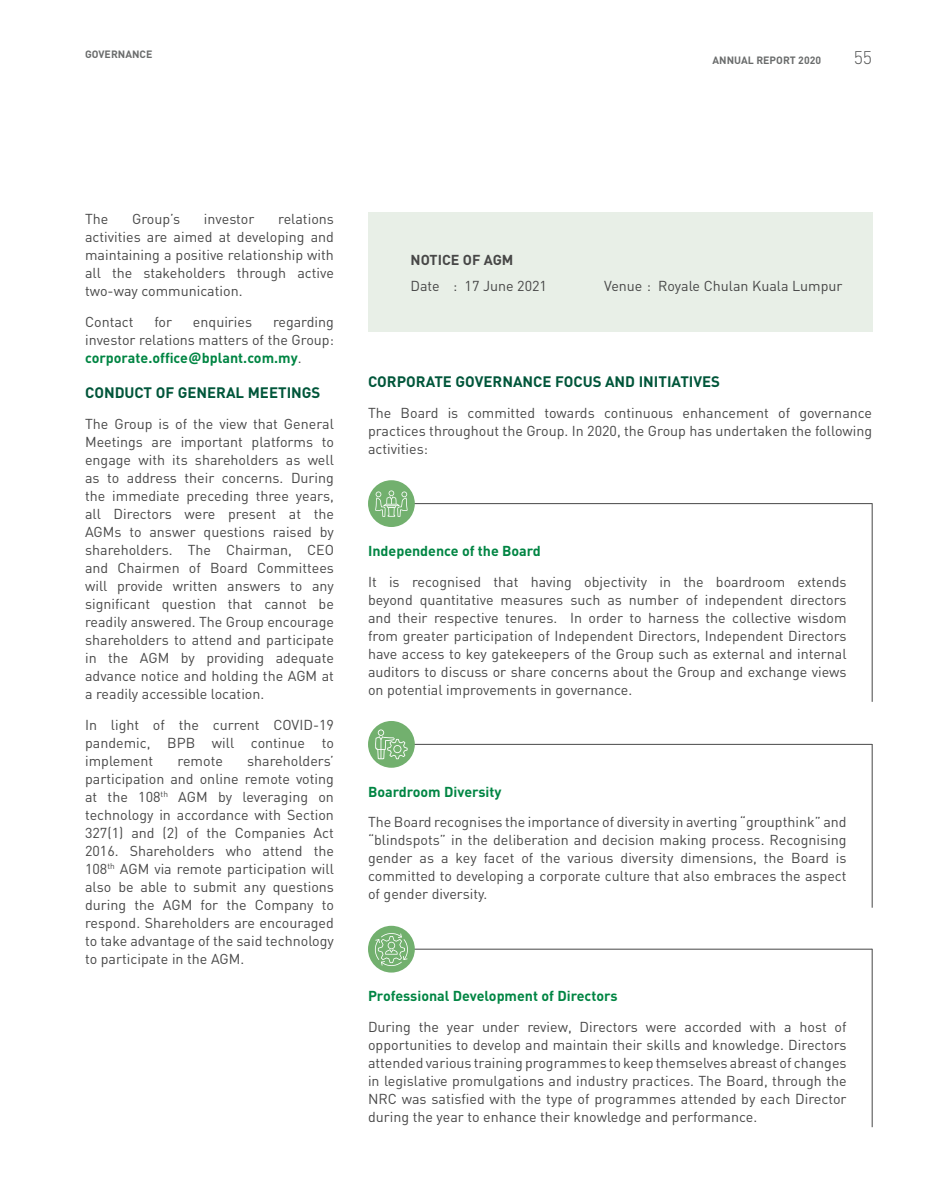
<style>
.page{position:relative;width:936px;height:1191px;background:#fff}
.page>*{position:absolute;margin:0;border:0;box-sizing:border-box;transform-origin:0 0}
.t1{font:300 18px "DIN";color:#535454}
.t2{font:700 15px "DIN";color:#00563a}
.t3{font:14.25px/18px "DIN";color:#474747;text-align:justify}
.t4{font:700 14.25px "DIN";color:#008543}
.t5{font:700 14.25px "DIN";color:#474747}
.t6{font:700 10.5px "DIN";color:#6a6c6c}
.s1{font-weight:700;color:#008543}
.s2{font-family:"The Sans B7";font-weight:700;color:#008543}
</style>
<div class="page">
<div style="left:368px;top:213px;width:255px;height:119px;background:#e8efe7"></div>
<div style="left:587px;top:213px;width:285px;height:119px;background:#e8efe7"></div>
<hr style="left:393px;top:503px;width:479px;height:1px;background:#474747">
<hr style="left:393px;top:744px;width:479px;height:1px;background:#474747">
<hr style="left:393px;top:948px;width:479px;height:1px;background:#474747">
<div style="left:368px;top:480px;width:47px;height:47px;background:#72b06e;border-radius:50%"></div>
<div style="left:368px;top:721px;width:47px;height:46px;background:#72b06e;border-radius:50%"></div>
<div style="left:368px;top:925px;width:47px;height:47px;background:#72b06e;border-radius:50%"></div>
<hr style="left:871px;top:503px;width:1px;height:199px;background:#474747">
<hr style="left:871px;top:744px;width:1px;height:163px;background:#474747">
<hr style="left:871px;top:948px;width:1px;height:179px;background:#474747">
<svg style="left:375px;top:490px;width:32px;height:27px"></svg>
<svg style="left:375px;top:729px;width:32px;height:30px"></svg>
<svg style="left:375px;top:933px;width:33px;height:33px"></svg>
<p class="t6" style="left:85px;top:48px;width:69px">GOVERNANCE</p>
<p class="t6" style="left:712px;top:53px;width:110px">ANNUAL REPORT 2020</p>
<p class="t1" style="left:853px;top:46px;width:20px">55</p>
<p class="t3" style="left:85px;top:210px;width:25px">The</p>
<p class="t3" style="left:132px;top:210px;width:50px">Group’s</p>
<p class="t3" style="left:204px;top:210px;width:52px">investor</p>
<p class="t3" style="left:85px;top:210px;width:250px;text-indent:193px">relations activities are aimed at developing and maintaining a positive relationship with all the stakeholders through active two-way communication.</p>
<p class="t3" style="left:85px;top:313px;width:50px">Contact</p>
<p class="t3" style="left:154px;top:313px;width:19px">for</p>
<p class="t3" style="left:193px;top:313px;width:61px">enquiries</p>
<p class="t3" style="left:85px;top:313px;width:250px;text-indent:188px">regarding investor relations matters of the Group: <span class="s1">corporate.office</span><span class="s2">@</span><span class="s1">bplant.com.my</span>.</p>
<p class="t2" style="left:85px;top:383px;width:237px">CONDUCT OF GENERAL MEETI NGS</p>
<p class="t3" style="left:85px;top:414px;width:250px">The Group is of the view that General Meetings are important platforms to engage with its shareholders as well as to address their concerns. During the immediate preceding three years, all Directors were present at the AGMs to answer questions raised by shareholders. The Chairman, CEO and Chairmen of Board Committees will provide written answers to any significant question that cannot be readily answered. The Group encourage shareholders to attend and participate in the AGM by providing adequate advance notice and holding the AGM at a readily accessible location.</p>
<p class="t3" style="left:85px;top:715px;width:250px">In light of the current COVID-19 pandemic, BPB will continue to implement</p>
<p class="t3" style="left:85px;top:751px;width:250px;text-indent:162px">shareholders’ participation and online remote voting at the 108<sup>th</sup> AGM by leveraging on technology in accordance with Section 327(1) and (2) of the Companies Act 2016. Shareholders who attend the 108<sup>th</sup> AGM via remote participation will also be able to submit any questions during the AGM for the Company to respond. Shareholders are encouraged to take advantage of the said technology to participate in the AGM.</p>
<p class="t3" style="left:177px;top:751px;width:47px">remote</p>
<p class="t5" style="left:410px;top:250px;width:104px">NOTICE OF AGM</p>
<p class="t3" style="left:410px;top:277px;width:138px">Date : 17 June 2021</p>
<p class="t3" style="left:604px;top:277px;width:240px">Venue : Royale Chulan Kuala Lumpur</p>
<p class="t2" style="left:368px;top:371px;width:353px">CORPORATE GOVERNANCE FOCUS AND I NITIATIVES</p>
<p class="t3" style="left:368px;top:403px;width:505px">The Board is committed towards continuous enhancement of governance practices throughout the Group. In 2020, the Group has undertaken the following activities:</p>
<p class="t4" style="left:368px;top:541px;width:174px">I ndependence of the Board</p>
<p class="t3" style="left:368px;top:572px;width:480px">It is recognised that having objectivity in the boardroom extends beyond quantitative measures such as number of independent directors and their respective tenures. In order to harness the collective wisdom from greater participation of Independent Directors, Independent Directors have access to key gatekeepers of the Group such as external and internal auditors to discuss or share concerns about the Group and exchange views on potential improvements in governance.</p>
<p class="t4" style="left:368px;top:782px;width:135px">Boardroom Diversity</p>
<p class="t3" style="left:368px;top:813px;width:480px">The Board recognises the importance of diversity in averting “groupthink” and “blindspots” in the deliberation and decision making process. Recognising gender as a key facet of the various diversity dimensions, the Board is committed to developing a corporate culture that also embraces the aspect of gender diversity.</p>
<p class="t4" style="left:368px;top:987px;width:251px">Professional Development of Directors</p>
<p class="t3" style="left:368px;top:1017px;width:480px">During the year under review, Directors were accorded with a host of opportunities to develop and maintain their skills and knowledge. Directors attended various training programmes to keep themselves abreast of changes in legislative promulgations and industry practices. The Board, through the NRC was satisfied with the type of programmes attended by each Director during the year to enhance their knowledge and performance.</p>
</div>
